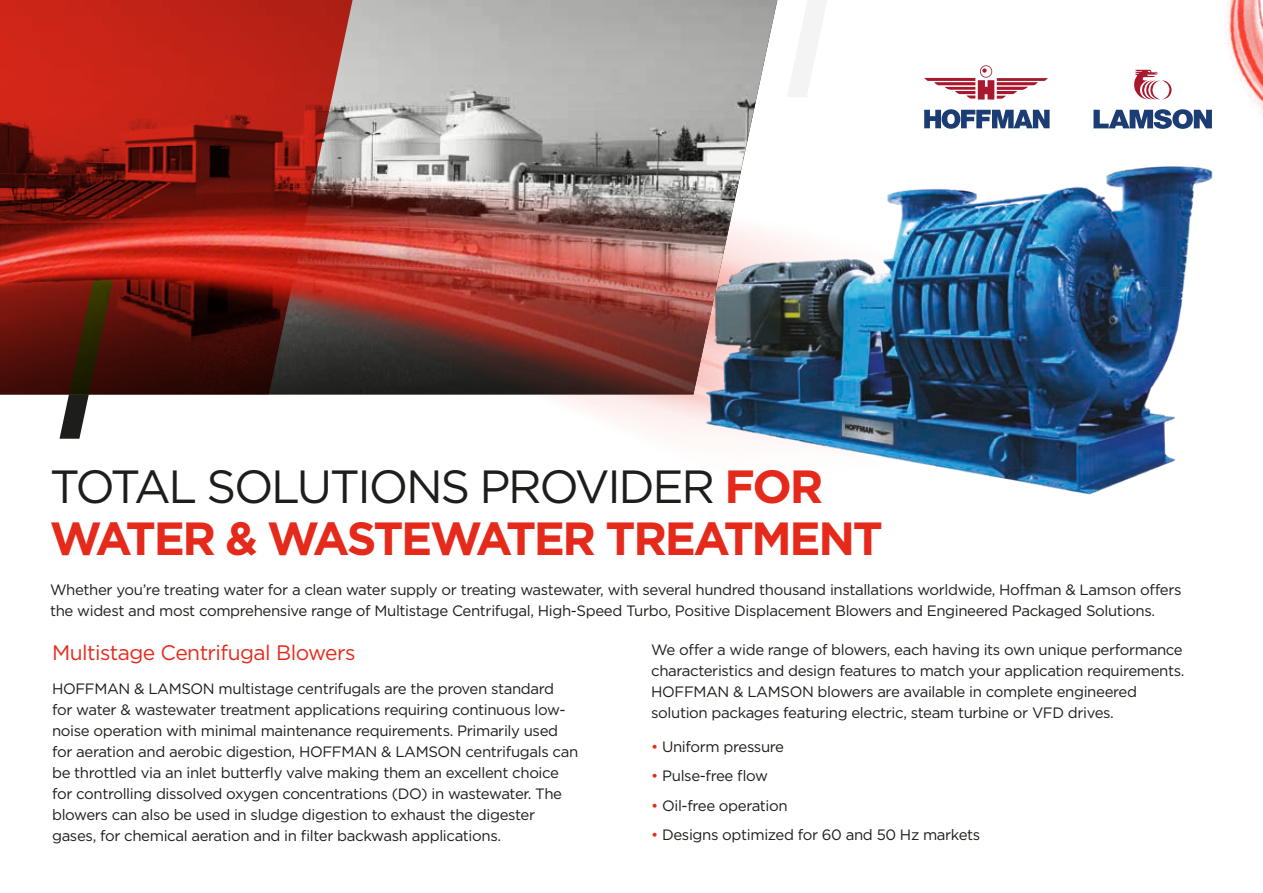
<style>
.page{position:relative;width:1263px;height:893px;background:#fff}
.page>*{position:absolute;margin:0;border:0;box-sizing:border-box;transform-origin:0 0}
.t1{font:700 46.5px/52.5px "Gotham";letter-spacing:-.05em;color:#e52a1c}
.t2{font:21px "Gotham";letter-spacing:-.025em;color:#e52a1c}
.t3{font:15px/21px "Gotham";letter-spacing:-.025em;color:#1d1d1b}
.s1{font-weight:400;color:#1d1d1b}
.s2{color:#e52a1c}
</style>
<div class="page">
<img style="left:1225px;top:0;width:38px;height:112px">
<img style="left:0;top:0;width:1164px;height:439px">
<svg style="left:60px;top:280px;width:53px;height:159px"></svg>
<svg style="left:787px;top:0;width:40px;height:97px"></svg>
<svg style="left:924px;top:109px;width:125px;height:20px"></svg>
<svg style="left:924px;top:65px;width:124px;height:35px"></svg>
<svg style="left:1093px;top:109px;width:119px;height:20px"></svg>
<svg style="left:1133px;top:70px;width:39px;height:29px"></svg>
<img style="left:694px;top:153px;width:519px;height:342px">
<h1 class="t1" style="left:50px;top:459px;width:834px"><span class="s1">TOTAL SOLUTIONS PROVIDER</span> FOR<br>WATER &amp; WASTEWATER TREATMENT</h1>
<p class="t3" style="left:50px;top:578px;width:1133px">Whether you’re treating water for a clean water supply or treating wastewater, with several hundred thousand installations worldwide, Hoffman &amp; Lamson offers the widest and most comprehensive range of Multistage Centrifugal, High-Speed Turbo, Positive Displacement Blowers and Engineered Packaged Solutions.</p>
<h2 class="t2" style="left:52px;top:639px;width:305px">Multistage Centrifugal Blowers</h2>
<p class="t3" style="left:52px;top:678px;width:528px">HOFFMAN &amp; LAMSON multistage centrifugals are the proven standard<br>for water &amp; wastewater treatment applications requiring continuous low&shy;noise operation with minimal maintenance requirements. Primarily used for aeration and aerobic digestion, HOFFMAN &amp; LAMSON centrifugals can be throttled via an inlet butterfly valve making them an excellent choice for controlling dissolved oxygen concentrations (DO) in wastewater. The blowers can also be used in sludge digestion to exhaust the digester gases, for chemical aeration and in filter backwash applications.</p>
<p class="t3" style="left:651px;top:639px;width:535px">We offer a wide range of blowers, each having its own unique performance characteristics and design features to match your application requirements.<br>HOFFMAN &amp; LAMSON blowers are available in complete engineered solution packages featuring electric, steam turbine or VFD drives.</p>
<p class="t3" style="left:651px;top:736px;width:134px"><span class="s2">•</span> Uniform pressure</p>
<p class="t3" style="left:651px;top:765px;width:118px"><span class="s2">•</span> Pulse-free flow</p>
<p class="t3" style="left:651px;top:795px;width:138px"><span class="s2">•</span> Oil-free operation</p>
<p class="t3" style="left:651px;top:824px;width:331px"><span class="s2">•</span> Designs optimized for 60 and 50 Hz markets</p>
</div>
